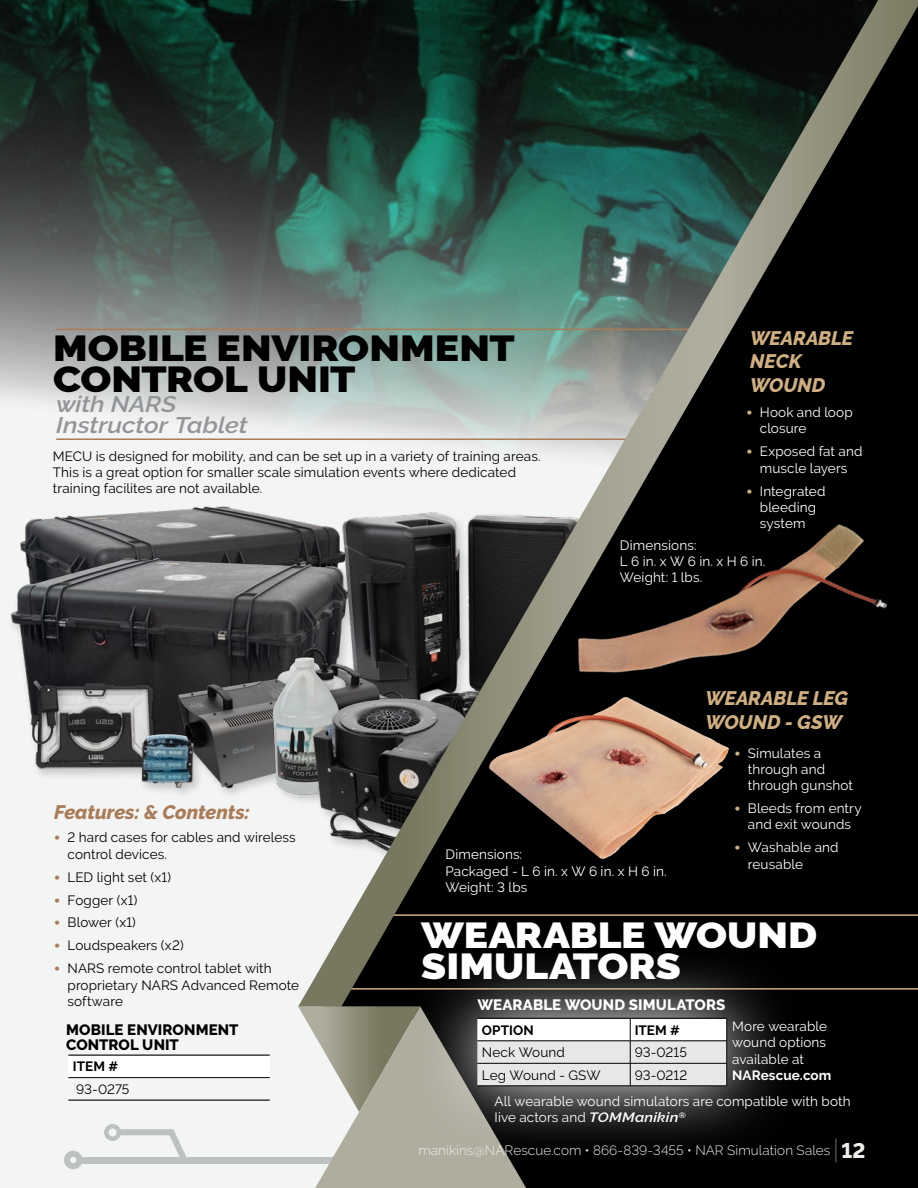
<style>
.page{position:relative;width:918px;height:1188px;background:#f3f4f4}
.page>*{position:absolute;margin:0;border:0;box-sizing:border-box;transform-origin:0 0}
.t1{font:900 36px/31.2px "Raleway";color:#000;scale:1.13 1}
.t2{font:900 36px/31.2px "Raleway";color:#fff;scale:1.13 1}
.t3{font:italic 600 22.5px/21px "Raleway";letter-spacing:-.005em;color:#939598;scale:1.13 1}
.t4{font:italic 800 19.5px/23.4px "Raleway";color:#cfae80}
.t5{font:italic 800 19.5px "Raleway";letter-spacing:-.005em;color:#a97c57}
.t6{font:800 15px/15px "Raleway";letter-spacing:.01em;color:#000}
.t7{font:800 15px "Raleway";letter-spacing:.01em;color:#fff}
.t8{font:13.5px/16.2px "Raleway";letter-spacing:.01em;color:#000}
.t9{font:13.5px/16.2px "Raleway";letter-spacing:.01em;color:#fff}
.t10{font:300 13.5px "Raleway";letter-spacing:.005em;color:#eeeeea}
.t11{font:700 13.5px "Raleway";letter-spacing:.015em;color:#000}
.t12{font:700 13.5px "Raleway";letter-spacing:.005em;color:#fff}
.s1{font-family:"Mukta Mahee";font-size:16.5px;color:#cfae80}
.s2{font-family:"Mukta Mahee";font-size:16.5px;color:#a97c57}
.s3{font-weight:600;font-style:italic}
.s4{font-weight:100;font-size:26.4px}
.s5{font-weight:800;font-size:21px}
</style>
<div class="page">
<img style="left:25px;top:523px;width:273px;height:11px">
<svg style="left:64px;top:1151px;width:19px;height:18px"></svg>
<svg style="left:104px;top:1124px;width:82px;height:33px"></svg>
<div style="left:80px;top:1157px;width:258px;height:6px;background:#bec1c2"></div>
<img style="left:0;top:0;width:298px;height:523px">
<hr style="left:56px;top:438px;width:813px;height:2px;background:#a97c57">
<hr style="left:56px;top:329px;width:813px;height:1px;background:#a97c57">
<img style="left:10px;top:534px;width:288px;height:152px">
<div style="left:728px;top:1007px;width:190px;height:181px;background:#000"></div>
<img style="left:166px;top:626px;width:132px;height:169px">
<img style="left:251px;top:638px;width:47px;height:162px">
<div style="left:27px;top:679px;width:140px;height:102px;background:#000;opacity:.2"></div>
<img style="left:29px;top:675px;width:130px;height:98px">
<img style="left:298px;top:0;width:620px;height:1007px">
<div style="left:68px;top:1055px;width:202px;height:23px;background:#fff"></div>
<hr style="left:68px;top:1100px;width:202px;height:1px;background:#000">
<hr style="left:68px;top:1077px;width:202px;height:1px;background:#000">
<hr style="left:68px;top:1055px;width:202px;height:1px;background:#000">
<div style="left:137px;top:732px;width:68px;height:68px;background:#000;opacity:.2"></div>
<img style="left:136px;top:730px;width:63px;height:59px">
<img style="left:477px;top:650px;width:262px;height:228px">
<img style="left:540px;top:459px;width:378px;height:348px">
<div style="left:420px;top:932px;width:363px;height:146px;background:#000"></div>
<svg style="left:409px;top:949px;width:386px;height:206px"></svg>
<svg style="left:298px;top:1006px;width:430px;height:182px;background:#888883"></svg>
<h1 class="t1" style="left:53px;top:333px;width:410px">MOBILE ENVIRONMENT<br>CONTROL UNIT</h1>
<h2 class="t3" style="left:56px;top:394px;width:171px">with NARS<br>Instructor Tablet</h2>
<p class="t8" style="left:53px;top:448px;width:489px">MECU is designed for mobility, and can be set up in a variety of training areas.<br>This is a great option for smaller scale simulation events where dedicated training facilites are not available.</p>
<h3 class="t4" style="left:750px;top:326px;width:104px">WEARABLE<br>NECK<br>WOUND</h3>
<p class="t9" style="left:760px;top:404px;width:94px;text-indent:-14px"><span class="s1">•</span> Hook and loop closure</p>
<p class="t9" style="left:746px;top:444px;width:118px;text-align:center"><span class="s1">•</span> Exposed fat and muscle layers</p>
<p class="t9" style="left:746px;top:483px;width:81px;text-align:center"><span class="s1">•</span> Integrated bleeding system</p>
<p class="t9" style="left:620px;top:537px;width:147px">Dimensions:<br>L 6 in. x W 6 in. x H 6 in.<br>Weight: 1 lbs.</p>
<h3 class="t4" style="left:705px;top:687px;width:145px">WEARABLE LEG<br>WOUND - GSW</h3>
<h3 class="t5" style="left:54px;top:801px;width:197px">Features: &amp; Contents:</h3>
<p class="t8" style="left:68px;top:830px;width:230px;text-indent:-14px"><span class="s2">•</span> 2 hard cases for cables and wireless control devices.</p>
<p class="t8" style="left:54px;top:869px;width:119px"><span class="s2">•</span> LED light set (x1)</p>
<p class="t8" style="left:54px;top:892px;width:85px"><span class="s2">•</span> Fogger (x1)</p>
<p class="t8" style="left:54px;top:915px;width:83px"><span class="s2">•</span> Blower (x1)</p>
<p class="t8" style="left:54px;top:938px;width:131px"><span class="s2">•</span> Loudspeakers (x2)</p>
<p class="t8" style="left:68px;top:960px;width:233px;text-indent:-14px"><span class="s2">•</span> NARS remote control tablet with proprietary NARS Advanced Remote software</p>
<p class="t6" style="left:66px;top:1023px;width:174px">MOBILE ENVIRONMENT<br>CONTROL UNIT</p>
<p class="t11" style="left:73px;top:1059px;width:47px">ITEM #</p>
<p class="t8" style="left:76px;top:1081px;width:55px">93-0275</p>
<p class="t9" style="left:446px;top:847px;width:223px">Dimensions:<br>Packaged - L 6 in. x W 6 in. x H 6 in.<br>Weight: 3 lbs</p>
<p class="t9" style="left:748px;top:745px;width:107px;text-indent:-14px"><span class="s1">•</span> Simulates a through and through gunshot</p>
<p class="t9" style="left:734px;top:800px;width:129px;text-align:center"><span class="s1">•</span> Bleeds from entry and exit wounds</p>
<p class="t9" style="left:748px;top:839px;width:92px;text-indent:-14px"><span class="s1">•</span> Washable and reusable</p>
<h1 class="t2" style="left:421px;top:920px;width:352px">WEARABLE WOUND<br>SIMULATORS</h1>
<p class="t7" style="left:477px;top:996px;width:250px">WEARABLE WOUND SIMULATORS</p>
<p class="t11" style="left:482px;top:1022px;width:54px">OPTION</p>
<p class="t11" style="left:635px;top:1022px;width:47px">ITEM #</p>
<p class="t8" style="left:482px;top:1044px;width:85px">Neck Wound</p>
<p class="t8" style="left:635px;top:1044px;width:54px">93-0215</p>
<p class="t8" style="left:482px;top:1067px;width:120px">Leg Wound - GSW</p>
<p class="t8" style="left:635px;top:1067px;width:54px">93-0212</p>
<p class="t9" style="left:732px;top:1018px;width:96px;text-align:justify">More wearable wound options available at</p>
<p class="t12" style="left:732px;top:1067px;width:101px">NARescue.com</p>
<p class="t9" style="left:495px;top:1093px;width:358px">All wearable wound simulators are compatible with both<br>Iive actors and <span class="s3">TOMManikin</span><sup>®</sup></p>
<p class="t10" style="left:418px;top:1142px;width:449px">manikins@NARescue.com • 866-839-3455 • NAR Simulation Sales <span class="s4">|</span> <span class="s5">12</span></p>
</div>
